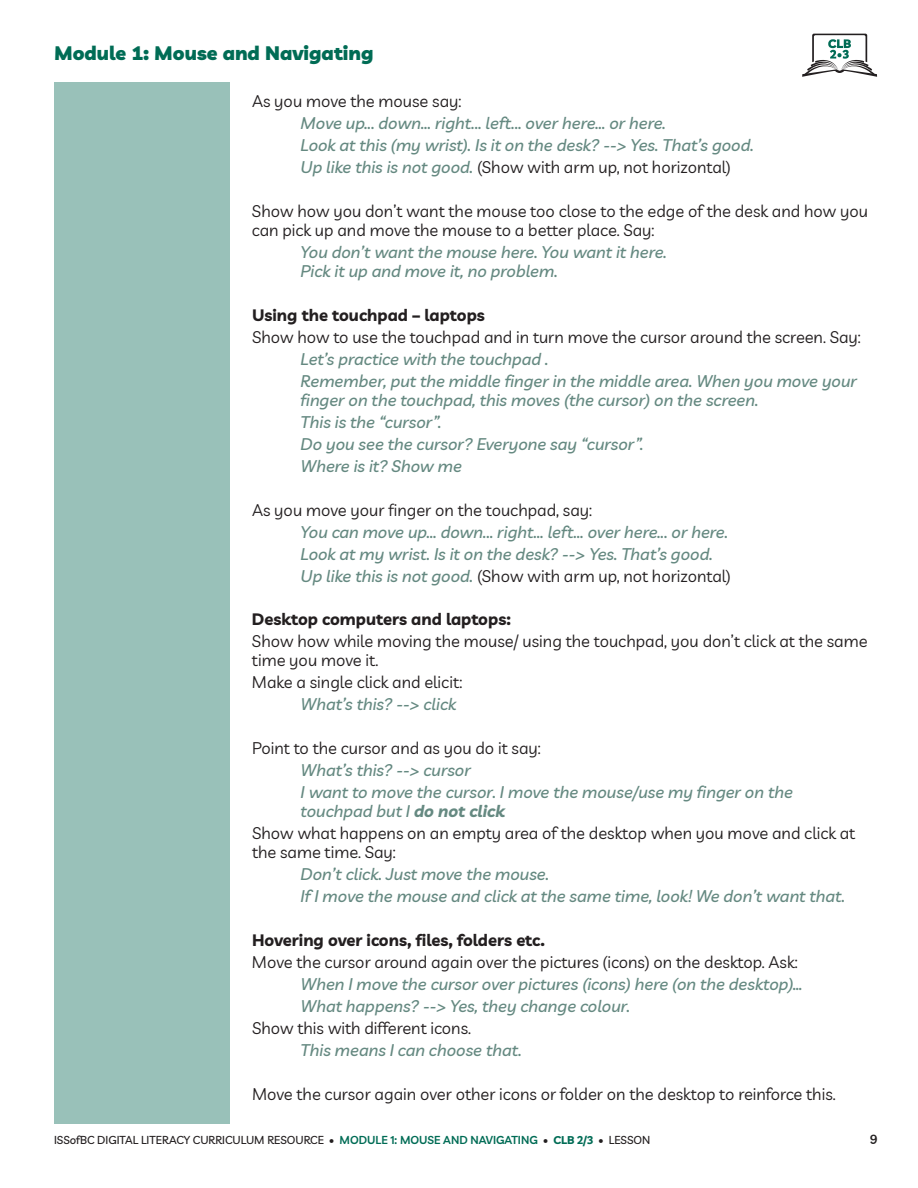
<style>
.page{position:relative;width:918px;height:1188px;background:#fff}
.page>*{position:absolute;margin:0;border:0;box-sizing:border-box;transform-origin:0 0}
.t1{font:900 19.5px "Livvic";color:#006c55}
.t2{font:italic 500 16.5px/22px "Livvic";color:#658981}
.t3{font:16.5px/18.8px "Livvic";color:#231f20}
.t4{font:700 16.5px "Livvic";color:#231f20}
.t5{font:600 12.75px "Livvic";color:#231f20}
.t6{font:500 11.25px "Livvic";color:#231f20}
.s1{font-weight:400;font-style:normal;color:#231f20}
.s2{font-weight:500;font-style:italic;color:#658981}
.s3{font-weight:700;font-style:italic;color:#658981}
.s4{font-weight:600;color:#006c55}
.s5{font-weight:700;color:#006c55}
</style>
<div class="page">
<div style="left:54px;top:82px;width:176px;height:1041px;background:#99c1b9"></div>
<svg style="left:802px;top:34px;width:76px;height:43px"></svg>
<p class="t1" style="left:54px;top:41px;width:321px">Module 1: Mouse and Navigating</p>
<p class="t3" style="left:252px;top:92px;width:211px">As you move the mouse say:</p>
<p class="t2" style="left:301px;top:112px;width:455px">Move up... down... right... left... over here... or here.<br>Look at this (my wrist). Is it on the desk? --&gt; Yes. That’s good.<br>Up like this is not good. <span class="s1">(Show with arm up, not horizontal)</span></p>
<p class="t3" style="left:252px;top:202px;width:618px">Show how you don’t want the mouse too close to the edge of the desk and how you can pick up and move the mouse to a better place. Say:</p>
<p class="t2" style="left:301px;top:243px;width:368px;line-height:18.8px">You don’t want the mouse here. You want it here.<br>Pick it up and move it, no problem.</p>
<p class="t4" style="left:252px;top:304px;width:234px">Using the touchpad – laptops</p>
<p class="t3" style="left:252px;top:327px;width:610px">Show how to use the touchpad and in turn move the cursor around the screen. Say:</p>
<p class="t2" style="left:301px;top:348px;width:558px">Let’s practice with the touchpad .<br>Remember, put the middle finger in the middle area. When you move your</p>
<p class="t2" style="left:301px;top:388px;width:459px">finger on the touchpad, this moves (the cursor) on the screen.<br>This is the “cursor”.<br>Do you see the cursor? Everyone say “cursor”.<br>Where is it? Show me</p>
<p class="t3" style="left:252px;top:500px;width:342px">As you move your finger on the touchpad, say:</p>
<p class="t2" style="left:301px;top:520px;width:432px">You can move up... down... right... left... over here... or here.<br>Look at my wrist. Is it on the desk? --&gt; Yes. That’s good.<br>Up like this is not good. <span class="s1">(Show with arm up, not horizontal)</span></p>
<p class="t4" style="left:252px;top:609px;width:260px">Desktop computers and laptops:</p>
<p class="t3" style="left:252px;top:632px;width:617px">Show how while moving the mouse/ using the touchpad, you don’t click at the same time you move it.</p>
<p class="t3" style="left:252px;top:673px;width:212px">Make a single click and elicit:</p>
<p class="t2" style="left:301px;top:693px;width:157px">What’s this? --&gt; click</p>
<p class="t3" style="left:252px;top:739px;width:290px">Point to the cursor and as you do it say:</p>
<p class="t2" style="left:301px;top:759px;width:494px">What’s this? --&gt; cursor<br>I want to move the cursor. I move the mouse/use my finger on the</p>
<p class="t3" style="left:252px;top:800px;width:605px;line-height:22px;text-indent:49px"><span class="s2">touchpad but I</span> <span class="s3">do not click<br></span>Show what happens on an empty area of the desktop when you move and click at</p>
<p class="t3" style="left:252px;top:842px;width:145px">the same time. Say:</p>
<p class="t2" style="left:301px;top:862px;width:546px">Don’t click. Just move the mouse.<br>If I move the mouse and click at the same time, look! We don’t want that.</p>
<p class="t4" style="left:252px;top:929px;width:295px">Hovering over icons, files, folders etc.</p>
<p class="t3" style="left:252px;top:952px;width:547px">Move the cursor around again over the pictures (icons) on the desktop. Ask:</p>
<p class="t2" style="left:301px;top:972px;width:504px">When I move the cursor over pictures (icons) here (on the desktop)…<br>What happens? --&gt; Yes, they change colour.</p>
<p class="t3" style="left:252px;top:1018px;width:221px">Show this with different icons.</p>
<p class="t2" style="left:301px;top:1038px;width:223px">This means I can choose that.</p>
<p class="t3" style="left:252px;top:1084px;width:585px">Move the cursor again over other icons or folder on the desktop to reinforce this.</p>
<p class="t6" style="left:54px;top:1133px;width:598px">ISSOFBC DIGITAL LITERACY CURRICULUM RESOURCE • <span class="s4">MODULE 1: MOUSE AND NAVIGATING</span> • <span class="s5">CLB 2/3</span> • LESSON</p>
<p class="t5" style="left:870px;top:1131px;width:9px">0</p>
</div>
